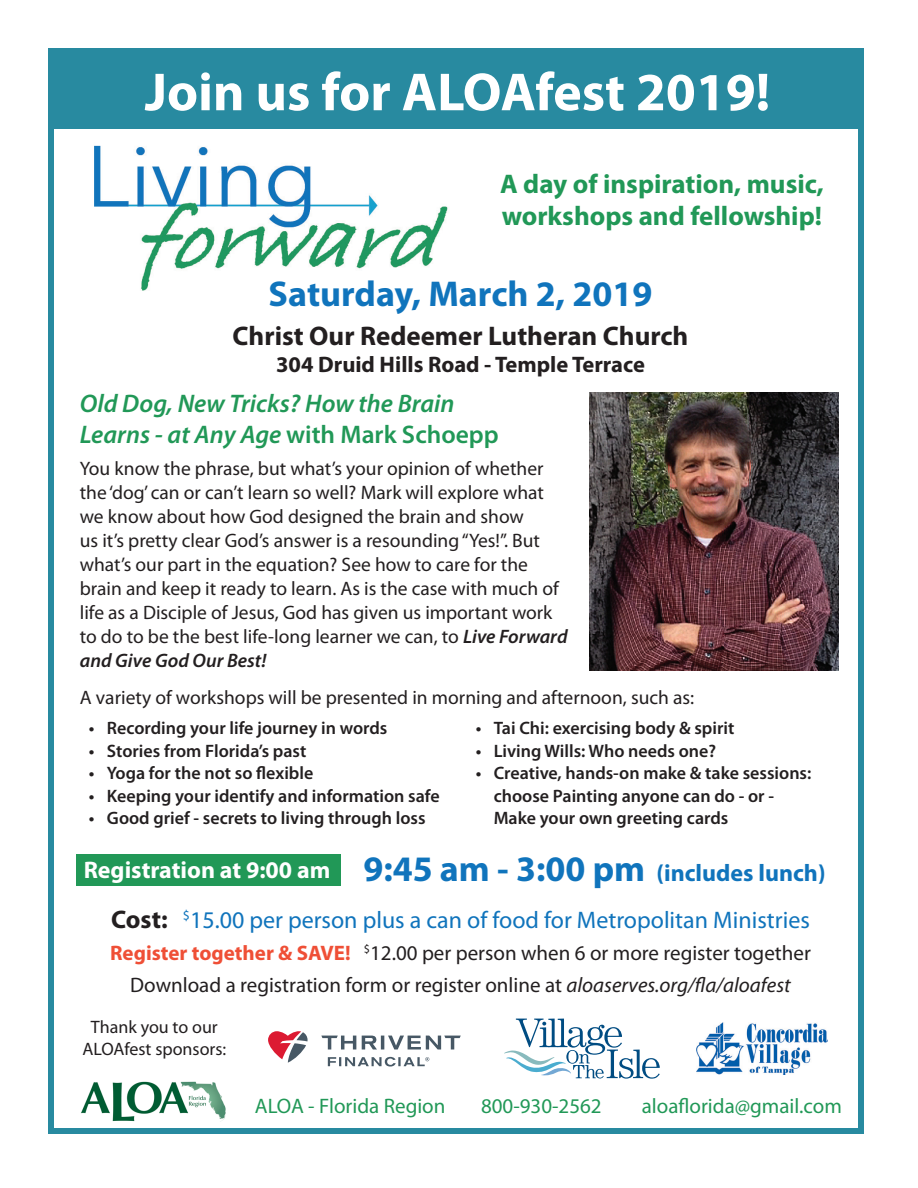
<style>
.page{position:relative;width:918px;height:1188px;background:#fff}
.page>*{position:absolute;margin:0;border:0;box-sizing:border-box;transform-origin:0 0}
.t1{font:700 54px "Myriad Pro";color:#fff}
.t2{font:700 36px "Myriad Pro";color:#1074bc}
.t3{font:700 27px/32.4px "Myriad Pro";color:#219857}
.t4{font:700 27px "Myriad Pro";color:#231f20}
.t5{font:italic 600 25.5px/30.6px "Myriad Pro";color:#219857}
.t6{font:24px "Myriad Pro";color:#1074bc}
.t7{font:700 24px "Myriad Pro";color:#1074bc}
.t8{font:700 24px "Myriad Pro";color:#fff}
.t9{font:700 22.5px "Myriad Pro";color:#231f20}
.t10{font:21px "Myriad Pro";color:#231f20}
.t11{font:21px "Myriad Pro";color:#219857}
.t12{font:19.5px/24px "Myriad Pro";color:#231f20}
.t13{font:600 18px/22.5px "Myriad Pro";color:#231f20}
.t14{font:18px/21.6px "Myriad Pro";color:#231f20;text-align:center}
.s1{font-style:normal}
.s2{font-weight:600;font-style:italic}
.s3{font-size:36px}
.s4{font-weight:700;font-size:25.5px;color:#231f20}
.s5{font-weight:700;color:#ef4f36}
.s6{font-style:italic}
</style>
<div class="page">
<img style="left:81px;top:1081px;width:145px;height:41px">
<div style="left:48px;top:48px;width:816px;height:1086px;border:6px solid #288aa0"></div>
<img style="left:590px;top:393px;width:248px;height:277px">
<img style="left:94px;top:145px;width:354px;height:146px">
<div style="left:54px;top:51px;width:807px;height:78px;background:#288aa0"></div>
<svg style="left:321px;top:1036px;width:35px;height:13px"></svg>
<svg style="left:362px;top:1036px;width:99px;height:13px"></svg>
<svg style="left:328px;top:1057px;width:101px;height:10px"></svg>
<svg style="left:268px;top:1031px;width:40px;height:32px"></svg>
<svg style="left:504px;top:1019px;width:156px;height:60px"></svg>
<img style="left:697px;top:1022px;width:131px;height:53px">
<div style="left:76px;top:855px;width:265px;height:31px;background:#219857"></div>
<p class="t1" style="left:145px;top:57px;width:627px">Join us for ALOAfest 2019!</p>
<p class="t3" style="left:500px;top:167px;width:325px">A day of inspiration, music, workshops and fellowship!</p>
<p class="t2" style="left:269px;top:270px;width:385px">Saturday, March 2, 2019</p>
<p class="t4" style="left:233px;top:318px;width:457px">Christ Our Redeemer Lutheran Church</p>
<p class="t9" style="left:276px;top:350px;width:370px">304 Druid Hills Road - Temple Terrace</p>
<p class="t5" style="left:80px;top:387px;width:421px">Old Dog, New Tricks? How the Brain<br>Learns - at Any Age <span class="s1">with Mark Schoepp</span></p>
<p class="t12" style="left:80px;top:456px;width:489px">You know the phrase, but what’s your opinion of whether the ‘dog’ can or can’t learn so well? Mark will explore what we know about how God designed the brain and show<br>us it’s pretty clear God’s answer is a resounding “Yes!”. But what’s our part in the equation? See how to care for the brain and keep it ready to learn. As is the case with much of life as a Disciple of Jesus, God has given us important work to do to be the best life-long learner we can, to <span class="s2">Live Forward and Give God Our Best!</span></p>
<p class="t12" style="left:80px;top:685px;width:616px">A variety of workshops will be presented in morning and afternoon, such as:</p>
<p class="t13" style="left:89px;top:717px;width:300px">• Recording your life journey in words</p>
<p class="t13" style="left:89px;top:739px;width:219px">• Stories from Florida’s past</p>
<p class="t13" style="left:89px;top:762px;width:226px">• Yoga for the not so flexible</p>
<p class="t13" style="left:89px;top:784px;width:352px">• Keeping your identify and information safe</p>
<p class="t13" style="left:89px;top:807px;width:338px">• Good grief - secrets to living through loss</p>
<p class="t13" style="left:476px;top:717px;width:260px">• Tai Chi: exercising body &amp; spirit</p>
<p class="t13" style="left:476px;top:739px;width:242px">• Living Wills: Who needs one?</p>
<p class="t13" style="left:494px;top:762px;width:319px;text-indent:-18px">• Creative, hands-on make &amp; take sessions: choose Painting anyone can do - or -<br>Make your own greeting cards</p>
<p class="t7" style="left:363px;top:857px;width:464px"><span class="s3">9:45 am - 3:00 pm</span> (includes lunch)</p>
<p class="t6" style="left:111px;top:906px;width:700px"><span class="s4">Cost:</span> <sup>$</sup>15.00 per person plus a can of food for Metropolitan Ministries</p>
<p class="t10" style="left:110px;top:940px;width:702px"><span class="s5">Register together &amp; SAVE!</span> <sup>$</sup>12.00 per person when 6 or more register together</p>
<p class="t10" style="left:130px;top:972px;width:662px">Download a registration form or register online at <span class="s6">aloaserves.org/fla/aloafest</span></p>
<p class="t8" style="left:84px;top:854px;width:248px">Registration at 9:00 am</p>
<p class="t14" style="left:83px;top:1016px;width:145px">Thank you to our<br>ALOAfest sponsors:</p>
<p class="t11" style="left:255px;top:1093px;width:192px">ALOA - Florida Region</p>
<p class="t11" style="left:481px;top:1093px;width:122px">800-930-2562</p>
<p class="t11" style="left:642px;top:1093px;width:202px">aloaflorida@gmail.com</p>
</div>
